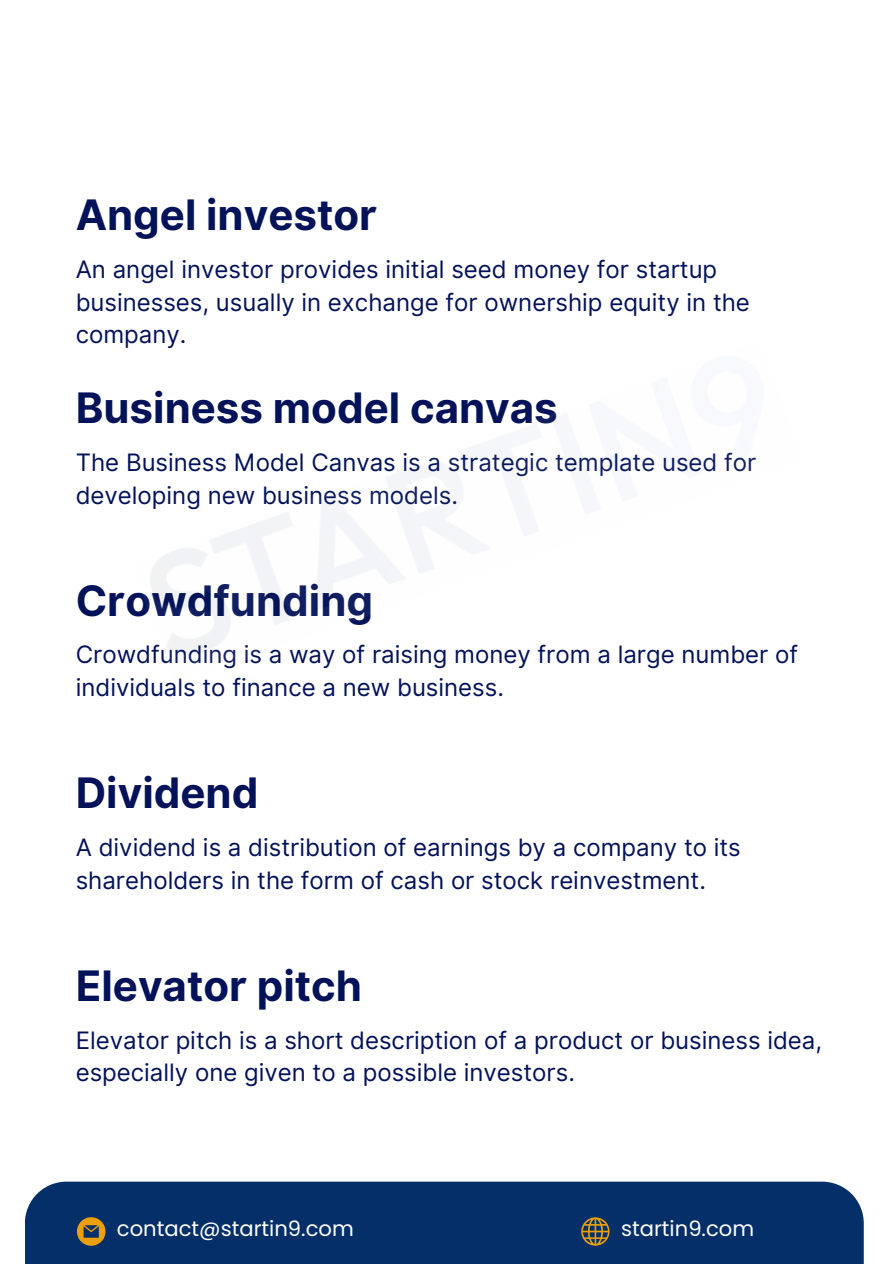
<style>
.page{position:relative;width:894px;height:1264px;background:#fff}
.page>*{position:absolute;margin:0;border:0;box-sizing:border-box;transform-origin:0 0}
.t1{font:700 42px "Inter";color:#031259}
.t2{font:24px/32.7px "Inter";color:#031259}
.t3{font:21.15px "Poppins";color:#fff}
</style>
<div class="page">
<div style="left:25px;top:1181px;width:838px;height:82px;background:#042f69"></div>
<svg style="left:581px;top:1217px;width:28px;height:28px"></svg>
<svg style="left:77px;top:1217px;width:28px;height:28px"></svg>
<h1 class="t1" style="left:76px;top:190px;width:303px">Angel investor</h1>
<h2 class="t2" style="left:76px;top:253px;width:675px">An angel investor provides initial seed money for startup businesses, usually in exchange for ownership equity in the company.</h2>
<p class="t1" style="left:76px;top:383px;width:483px">Business model canvas</p>
<h1 class="t2" style="left:76px;top:446px;width:682px">The Business Model Canvas is a strategic template used for developing new business models.</h1>
<h2 class="t1" style="left:76px;top:575px;width:299px">Crowdfunding</h2>
<h1 class="t2" style="left:76px;top:638px;width:723px">Crowdfunding is a way of raising money from a large number of individuals to finance a new business.</h1>
<h2 class="t1" style="left:76px;top:768px;width:184px">Dividend</h2>
<h1 class="t2" style="left:76px;top:831px;width:666px">A dividend is a distribution of earnings by a company to its shareholders in the form of cash or stock reinvestment.</h1>
<h2 class="t1" style="left:76px;top:960px;width:288px">Elevator pitch</h2>
<h1 class="t2" style="left:76px;top:1023px;width:747px">Elevator pitch is a short description of a product or business idea, especially one given to a possible investors.</h1>
<p class="t3" style="left:117px;top:1214px;width:238px">contact@startin9.com</p>
<h2 class="t3" style="left:621px;top:1214px;width:135px">startin9.com</h2>
</div>
